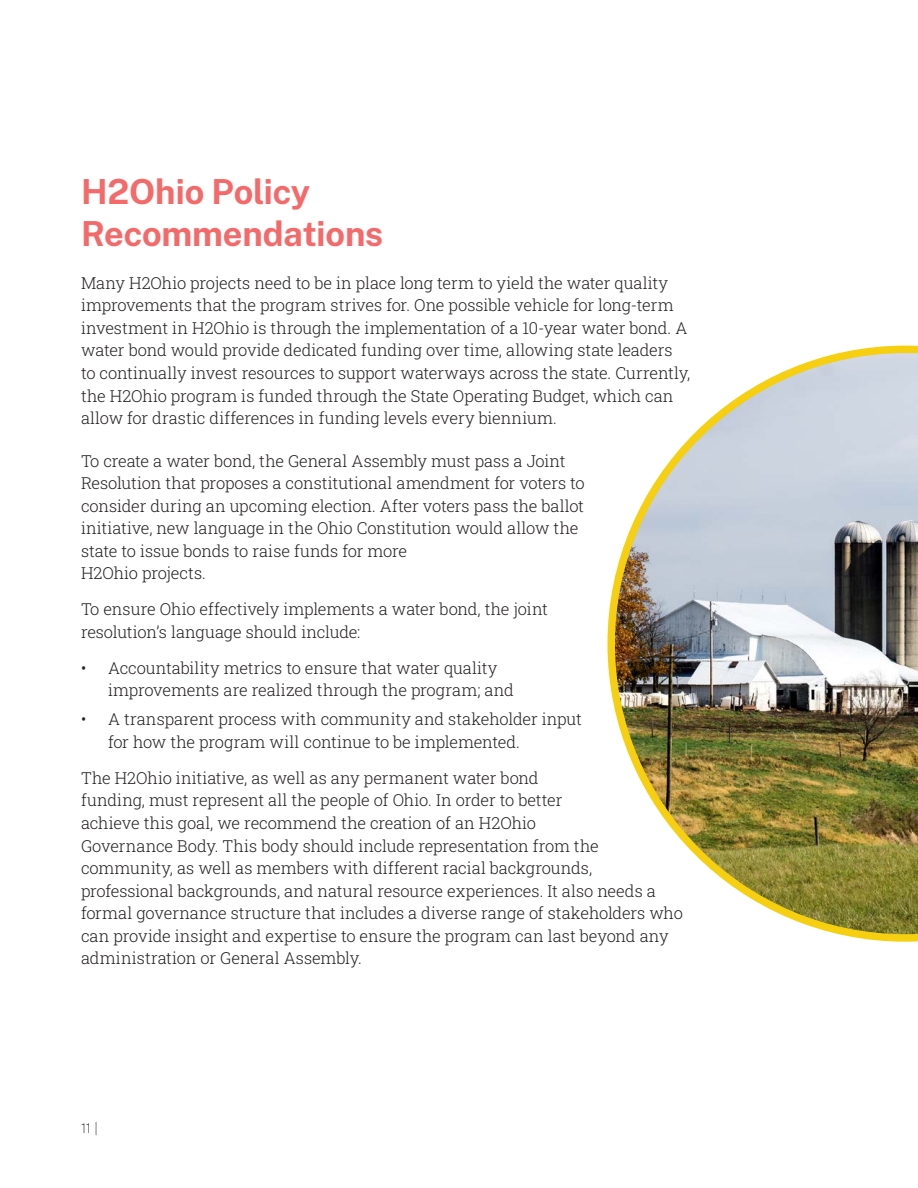
<style>
.page{position:relative;width:918px;height:1188px;background:#fff}
.page>*{position:absolute;margin:0;border:0;box-sizing:border-box;transform-origin:0 0}
.OEC-subhead{font:700 34.5px/42px "Public Sans";letter-spacing:-.01em;color:#f46a6a}
.OEC-body_copy{font:300 16.5px/22.5px "Roboto Slab";letter-spacing:-.005em;color:#231f20}
.OEC-subhead-2{font:300 16.5px/22.5px "Roboto Slab";letter-spacing:-.005em;color:#231f20}
.t1{font:100 13.5px "Public Sans";color:#231f20}
</style>
<div class="page">
<img style="left:608px;top:346px;width:310px;height:596px">
<p class="OEC-subhead" style="left:81px;top:169px;width:304px">H2Ohio Policy<br>Recommendations</p>
<p class="OEC-subhead-2" style="left:81px;top:271px;width:611px">Many H2Ohio projects need to be in place long term to yield the water quality improvements that the program strives for. One possible vehicle for long-term investment in H2Ohio is through the implementation of a 10-year water bond. A water bond would provide dedicated funding over time, allowing state leaders to continually invest resources to support waterways across the state. Currently, the H2Ohio program is funded through the State Operating Budget, which can allow for drastic differences in funding levels every biennium.</p>
<p class="OEC-body_copy" style="left:81px;top:449px;width:505px">To create a water bond, the General Assembly must pass a Joint Resolution that proposes a constitutional amendment for voters to consider during an upcoming election. After voters pass the ballot initiative, new language in the Ohio Constitution would allow the state to issue bonds to raise funds for more<br>H2Ohio projects.</p>
<p class="OEC-body_copy" style="left:81px;top:598px;width:468px">To ensure Ohio effectively implements a water bond, the joint resolution’s language should include:</p>
<p class="OEC-body_copy" style="left:108px;top:656px;width:407px;text-indent:-27px">• Accountability metrics to ensure that water quality improvements are realized through the program; and</p>
<p class="OEC-body_copy" style="left:108px;top:708px;width:475px;text-indent:-27px">• A transparent process with community and stakeholder input for how the program will continue to be implemented.</p>
<p class="OEC-body_copy" style="left:81px;top:766px;width:603px">The H2Ohio initiative, as well as any permanent water bond<br>funding, must represent all the people of Ohio. In order to better<br>achieve this goal, we recommend the creation of an H2Ohio<br>Governance Body. This body should include representation from the community, as well as members with different racial backgrounds, professional backgrounds, and natural resource experiences. It also needs a formal governance structure that includes a diverse range of stakeholders who can provide insight and expertise to ensure the program can last beyond any administration or General Assembly.</p>
<p class="t1" style="left:81px;top:1119px;width:18px">11 |</p>
</div>
